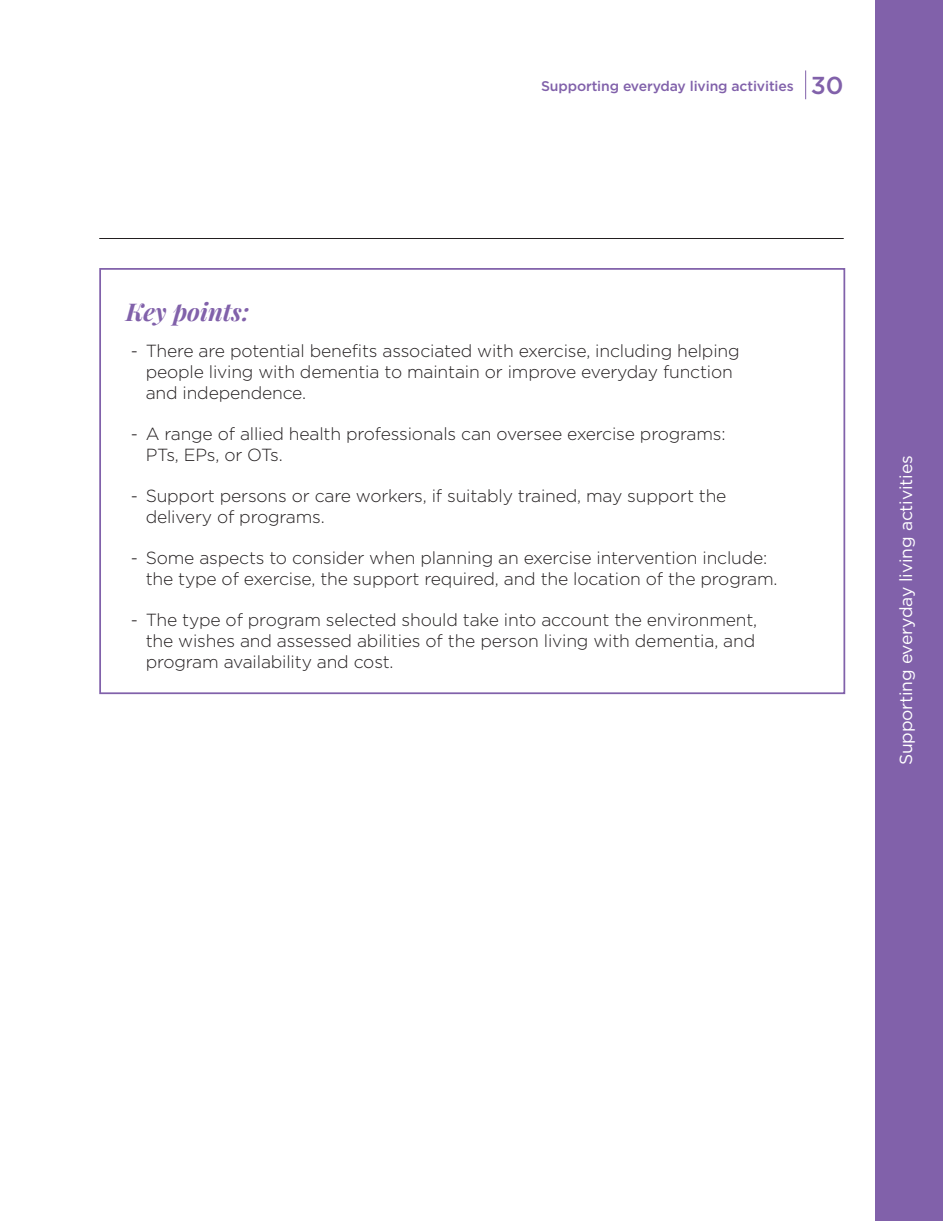
<style>
.page{position:relative;width:943px;height:1221px;background:#fff}
.page>*{position:absolute;margin:0;border:0;box-sizing:border-box;transform-origin:0 0}
.Key_Points_header{font:italic 700 24.5px "Playfair Display";color:#8161aa}
.t1{font:300 17.5px/21px "Gotham HTF";letter-spacing:-.01em;color:#231f20}
.t2{font:17.5px "Gotham HTF";letter-spacing:-.01em;color:#fff}
.t3{font:500 14px "Gotham HTF";letter-spacing:-.01em;color:#8161aa}
.s1{font-size:24.5px}
</style>
<div class="page">
<hr style="left:99px;top:238px;width:744px;height:1px;background:#231f20">
<svg style="left:805px;top:70px;width:1px;height:29px"></svg>
<div style="left:876px;top:0;width:67px;height:1220px;background:#8161aa"></div>
<div style="left:99px;top:268px;width:746px;height:426px;border:2px solid #8161aa"></div>
<p class="t3" style="left:541px;top:78px;width:304px">Supporting everyday living activities <span class="s1">30</span></p>
<p class="Key_Points_header" style="left:126px;top:292px;width:125px">Key points:</p>
<p class="t1" style="left:146px;top:340px;width:595px;text-indent:-15px">- There are potential benefits associated with exercise, including helping people living with dementia to maintain or improve everyday function and independence.</p>
<p class="t1" style="left:146px;top:423px;width:581px;text-indent:-15px">- A range of allied health professionals can oversee exercise programs:<br>PTs, EPs, or OTs.</p>
<p class="t1" style="left:146px;top:485px;width:582px;text-indent:-15px">- Support persons or care workers, if suitably trained, may support the delivery of programs.</p>
<p class="t1" style="left:146px;top:546px;width:633px;text-indent:-15px">- Some aspects to consider when planning an exercise intervention include: the type of exercise, the support required, and the location of the program.</p>
<p class="t1" style="left:146px;top:608px;width:613px;text-align:justify;text-indent:-15px">- The type of program selected should take into account the environment, the wishes and assessed abilities of the person living with dementia, and program availability and cost.</p>
<p class="t2" style="left:896px;top:765px;width:311px;rotate:-90deg">Supporting everyday living activities</p>
</div>
